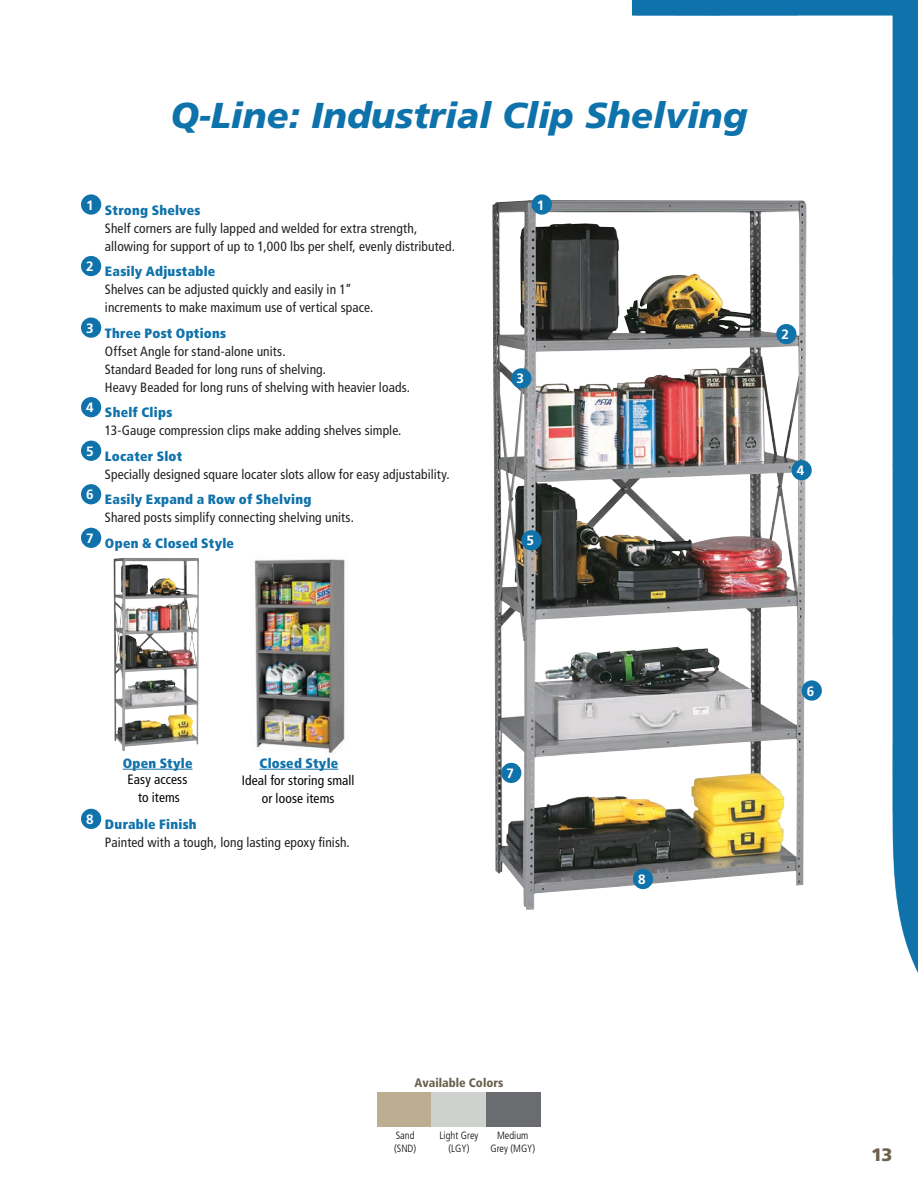
<style>
.page{position:relative;width:918px;height:1188px;background:#fff}
.page>*{position:absolute;margin:0;border:0;box-sizing:border-box;transform-origin:0 0}
.t1{font:italic 900 36px "Frutiger LT Std";color:#0e72ab}
.t2{font:900 18px "Frutiger LT Std";color:#6a624c}
.t3{font:condensed 13.5px/18px "Frutiger LT Std";letter-spacing:.01em;color:#231f20}
.t4{font:condensed 13.5px/18px "Frutiger LT Std";letter-spacing:.005em;color:#040503;text-align:center}
.t5{font:900 condensed 13.5px "Frutiger LT Std";letter-spacing:.015em;color:#1072aa}
.t6{font:700 13.5px "Frutiger LT Std";color:#fff}
.t7{font:900 condensed 12.3px "Frutiger LT Std";color:#69624e}
.t8{font:300 condensed 10.5px/12.6px "Frutiger LT Std";color:#040503;text-align:center}
.s1{font-weight:900;color:#1072aa}
.s2{color:#fff}
</style>
<div class="page">
<img style="left:492px;top:200px;width:136px;height:710px">
<img style="left:114px;top:558px;width:85px;height:193px">
<img style="left:254px;top:559px;width:94px;height:195px">
<img style="left:628px;top:0;width:290px;height:973px">
<div style="left:532px;top:194px;width:20px;height:21px;background:#1072aa;border-radius:50%"></div>
<div style="left:633px;top:869px;width:20px;height:20px;background:#1072aa;border-radius:50%"></div>
<div style="left:776px;top:324px;width:20px;height:20px;background:#1072aa;border-radius:50%"></div>
<div style="left:511px;top:368px;width:21px;height:21px;background:#1072aa;border-radius:50%"></div>
<div style="left:521px;top:530px;width:21px;height:20px;background:#1072aa;border-radius:50%"></div>
<div style="left:791px;top:460px;width:21px;height:20px;background:#1072aa;border-radius:50%"></div>
<div style="left:802px;top:680px;width:20px;height:21px;background:#1072aa;border-radius:50%"></div>
<div style="left:501px;top:763px;width:20px;height:20px;background:#1072aa;border-radius:50%"></div>
<div style="left:81px;top:194px;width:20px;height:21px;background:#1072aa;border-radius:50%"></div>
<div style="left:81px;top:256px;width:20px;height:20px;background:#1072aa;border-radius:50%"></div>
<div style="left:81px;top:317px;width:20px;height:21px;background:#1072aa;border-radius:50%"></div>
<div style="left:81px;top:397px;width:20px;height:20px;background:#1072aa;border-radius:50%"></div>
<div style="left:81px;top:441px;width:20px;height:20px;background:#1072aa;border-radius:50%"></div>
<div style="left:81px;top:484px;width:20px;height:20px;background:#1072aa;border-radius:50%"></div>
<div style="left:81px;top:528px;width:20px;height:20px;background:#1072aa;border-radius:50%"></div>
<div style="left:81px;top:809px;width:20px;height:20px;background:#1072aa;border-radius:50%"></div>
<hr style="left:123px;top:769px;width:70px;height:1px;background:#1072aa">
<hr style="left:260px;top:769px;width:78px;height:1px;background:#1072aa">
<div style="left:378px;top:1092px;width:54px;height:35px;background:#bdae91"></div>
<div style="left:486px;top:1092px;width:54px;height:35px;background:#6b6c6f"></div>
<div style="left:432px;top:1092px;width:54px;height:35px;background:#cfd1cf"></div>
<h1 class="t1" style="left:171px;top:94px;width:578px">Q-Line: Industrial Clip Shelving</h1>
<p class="t3" style="left:105px;top:201px;width:352px;text-indent:-19px"><sup>1</sup> <span class="s1">Strong Shelves<br></span>Shelf corners are fully lapped and welded for extra strength, allowing for support of up to 1,000 lbs per shelf, evenly distributed.</p>
<p class="t3" style="left:105px;top:263px;width:270px;text-indent:-19px"><sup>2</sup> <span class="s1">Easily Adjustable<br></span>Shelves can be adjusted quickly and easily in 1” increments to make maximum use of vertical space.</p>
<p class="t3" style="left:105px;top:324px;width:307px;text-indent:-19px"><sup>3</sup> <span class="s1">Three Post Options<br></span>Offset Angle for stand-alone units.<br>Standard Beaded for long runs of shelving.<br>Heavy Beaded for long runs of shelving with heavier loads.</p>
<p class="t3" style="left:105px;top:404px;width:298px;text-indent:-19px"><sup>4</sup> <span class="s1">Shelf Clips<br></span>13-Gauge compression clips make adding shelves simple.</p>
<p class="t3" style="left:105px;top:447px;width:346px;text-indent:-19px"><sup>5</sup> <span class="s1">Locater Slot<br></span>Specially designed square locater slots allow for easy adjustability.</p>
<p class="t3" style="left:105px;top:491px;width:251px;text-indent:-19px"><sup>6</sup> <span class="s1">Easily Expand a Row of Shelving<br></span>Shared posts simplify connecting shelving units.</p>
<p class="t5" style="left:86px;top:535px;width:149px"><sup>7</sup> Open &amp; Closed Style</p>
<p class="t6" style="left:537px;top:197px;width:9px">1</p>
<p class="t6" style="left:517px;top:371px;width:9px">3</p>
<p class="t6" style="left:527px;top:533px;width:9px">5</p>
<p class="t6" style="left:781px;top:327px;width:9px">2</p>
<p class="t6" style="left:797px;top:463px;width:9px">4</p>
<p class="t5" style="left:123px;top:755px;width:71px">Open Style</p>
<p class="t4" style="left:127px;top:771px;width:61px">Easy access to items</p>
<p class="t5" style="left:260px;top:755px;width:80px">Closed Style</p>
<p class="t4" style="left:242px;top:771px;width:114px">Ideal for storing small or loose items</p>
<p class="t3" style="left:105px;top:815px;width:246px;text-indent:-19px"><sup>8</sup> <span class="s1">Durable Finish<br></span>Painted with a tough, long lasting epoxy finish.</p>
<p class="t6" style="left:506px;top:765px;width:9px">7</p>
<p class="t6" style="left:638px;top:871px;width:9px">8</p>
<p class="t6" style="left:807px;top:683px;width:9px">6</p>
<p class="t7" style="left:415px;top:1075px;width:90px">Available Colors</p>
<p class="t8" style="left:394px;top:1129px;width:23px;text-align:left">Sand (SND)</p>
<p class="t8" style="left:491px;top:1129px;width:46px">Medium<br>Grey (MGY)</p>
<p class="t8" style="left:440px;top:1129px;width:40px">Light Grey (LGY)</p>
<h2 class="t2" style="left:871px;top:1144px;width:23px">1 3<span class="s2">5</span></h2>
</div>
